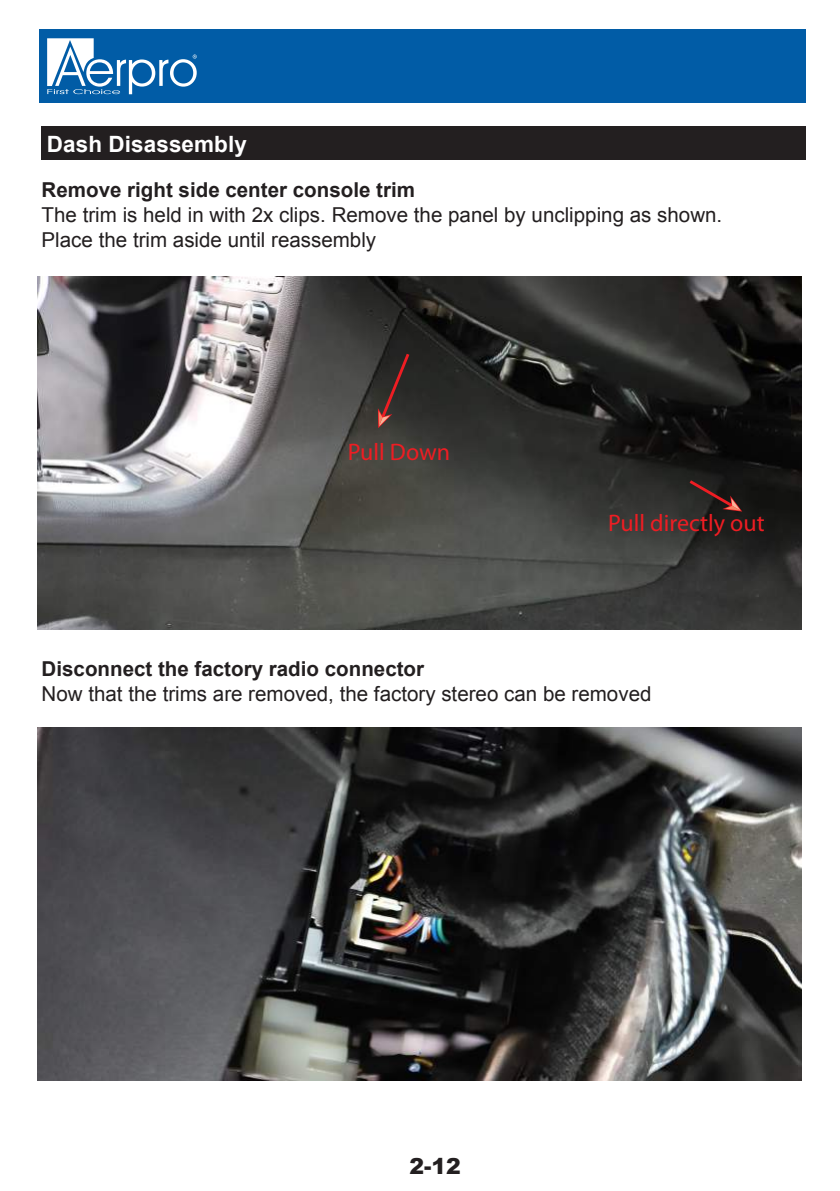
<style>
.page{position:relative;width:840px;height:1191px;background:#fff}
.page>*{position:absolute;margin:0;border:0;box-sizing:border-box;transform-origin:0 0}
.t1{font:24px "Myriad Pro";color:#ee1d23}
.t2{font:700 22.4px "Arial";letter-spacing:.005em;color:#fff}
.t3{font:900 22px "Arial";color:#231f20}
.t4{font:20.6px/24.6px "Arial";color:#231f20}
.t5{font:700 20.6px "Arial";color:#231f20}
</style>
<div class="page">
<div style="left:41px;top:127px;width:763px;height:33px;background:#231f20"></div>
<div style="left:39px;top:29px;width:766px;height:73px;background:#015ca6"></div>
<svg style="left:47px;top:38px;width:150px;height:56px"></svg>
<img style="left:37px;top:277px;width:764px;height:353px">
<img style="left:37px;top:728px;width:764px;height:353px">
<svg style="left:377px;top:350px;width:34px;height:78px;background:#412d2a"></svg>
<svg style="left:686px;top:477px;width:55px;height:34px;background:#382321"></svg>
<p class="t2" style="left:47px;top:129px;width:201px">Dash Disassembly</p>
<p class="t5" style="left:42px;top:177px;width:375px">Remove right side center console trim</p>
<p class="t4" style="left:42px;top:203px;width:681px">The trim is held in with 2x clips. Remove the panel by unclipping as shown.<br>Place the trim aside until reassembly</p>
<p class="t1" style="left:347px;top:437px;width:104px">Pull Down</p>
<p class="t1" style="left:608px;top:508px;width:158px">Pull directly out</p>
<p class="t5" style="left:42px;top:655px;width:384px">Disconnect the factory radio connector</p>
<p class="t4" style="left:42px;top:681px;width:611px">Now that the trims are removed, the factory stereo can be removed</p>
<p class="t3" style="left:409px;top:1150px;width:53px">2-12</p>
</div>
